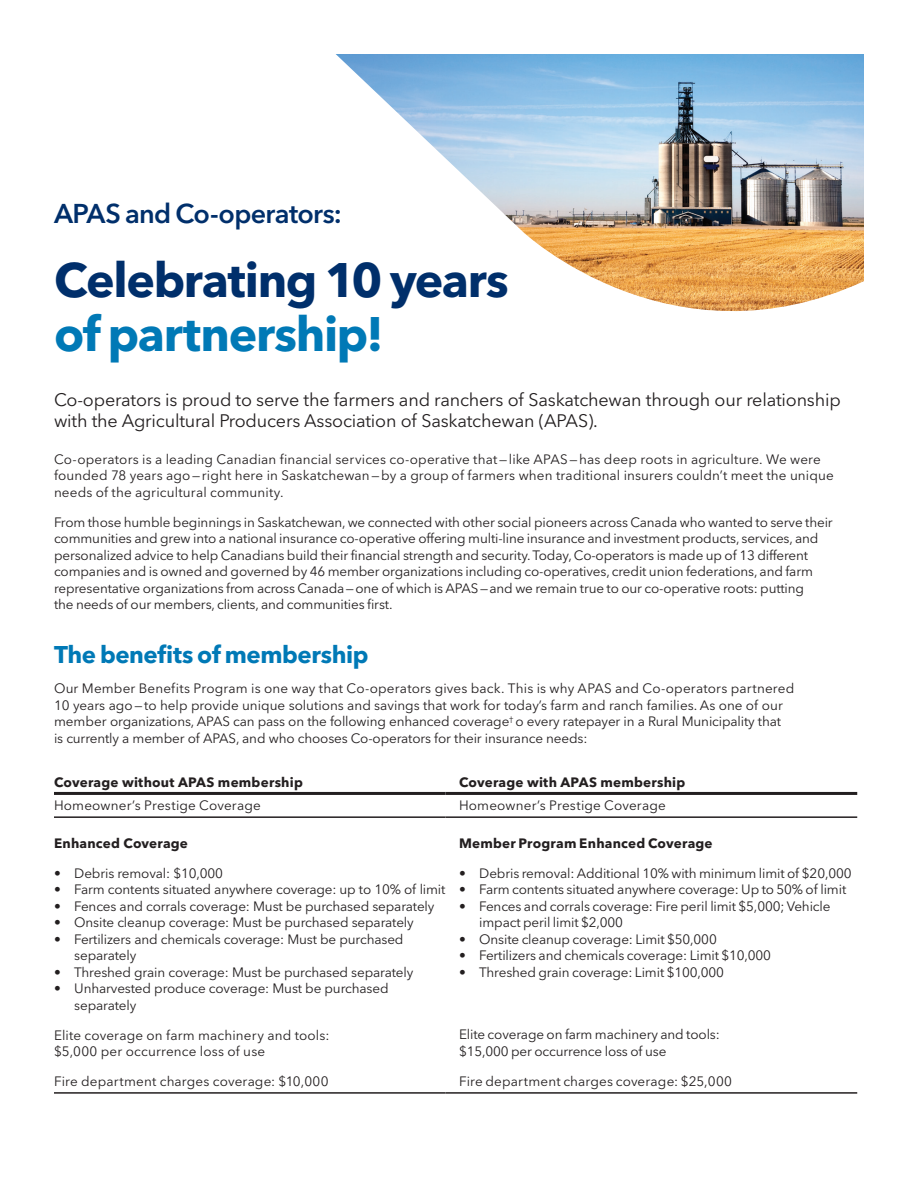
<style>
.page{position:relative;width:918px;height:1188px;background:#fff}
.page>*{position:absolute;margin:0;border:0;box-sizing:border-box;transform-origin:0 0}
.t1{font:700 48px/54px "Avenir Next LT Pro";letter-spacing:-.025em;color:#002f6b}
.t2{font:600 27px "Avenir Next LT Pro";letter-spacing:-.025em;color:#002f6b}
.t3{font:700 24px "Avenir Next LT Pro";letter-spacing:-.015em;color:#0079b6}
.Deck_or_CTA_copy__P{font:18px/21px "Avenir Next LT Pro";letter-spacing:-.01em;color:#231f20}
.Body_copy__P{font:13.5px/16.5px "Avenir Next LT Pro";letter-spacing:-.01em;color:#231f20}
.Body_copy__P-2{font:13.5px/16.5px "Avenir Next LT Pro";letter-spacing:.01em;color:#231f20}
.t4{font:700 13.5px "Avenir Next LT Pro";letter-spacing:.015em;color:#231f20}
.s1{color:#0079b6}
</style>
<div class="page">
<img style="left:336px;top:54px;width:528px;height:258px">
<hr style="left:54px;top:792px;width:392px;height:3px;background:#231f20">
<hr style="left:459px;top:792px;width:398px;height:3px;background:#231f20">
<svg style="left:446px;top:792px;width:13px;height:3px"></svg>
<hr style="left:54px;top:816px;width:392px;height:2px;background:#231f20">
<svg style="left:446px;top:816px;width:13px;height:2px"></svg>
<hr style="left:459px;top:816px;width:398px;height:2px;background:#231f20">
<hr style="left:54px;top:1092px;width:392px;height:2px;background:#231f20">
<svg style="left:446px;top:1092px;width:13px;height:2px"></svg>
<hr style="left:459px;top:1092px;width:398px;height:2px;background:#231f20">
<h1 class="t2" style="left:54px;top:197px;width:290px">APAS and Co-operators:</h1>
<h1 class="t1" style="left:54px;top:253px;width:456px">Celebrating 10 years <span class="s1">of partnership!</span></h1>
<p class="Deck_or_CTA_copy__P" style="left:54px;top:389px;width:788px">Co-operators is proud to serve the farmers and ranchers of Saskatchewan through our relationship with the Agricultural Producers Association of Saskatchewan (APAS).</p>
<p class="Body_copy__P-2" style="left:54px;top:451px;width:781px">Co-operators is a leading Canadian financial services co-operative that—like APAS—has deep roots in agriculture. We were founded 78 years ago—right here in Saskatchewan—by a group of farmers when traditional insurers couldn’t meet the unique needs of the agricultural community.</p>
<p class="Body_copy__P" style="left:54px;top:514px;width:780px">From those humble beginnings in Saskatchewan, we connected with other social pioneers across Canada who wanted to serve their communities and grew into a national insurance co-operative offering multi-line insurance and investment products, services, and personalized advice to help Canadians build their financial strength and security. Today, Co-operators is made up of 13 different companies and is owned and governed by 46 member organizations including co-operatives, credit union federations, and farm representative organizations from across Canada—one of which is APAS—and we remain true to our co-operative roots: putting<br>the needs of our members, clients, and communities first.</p>
<h2 class="t3" style="left:54px;top:640px;width:316px">The benefits of membership</h2>
<p class="Body_copy__P" style="left:54px;top:680px;width:742px">Our Member Benefits Program is one way that Co-operators gives back. This is why APAS and Co-operators partnered 10 years ago—to help provide unique solutions and savings that work for today’s farm and ranch families. As one of our member organizations, APAS can pass on the following enhanced coverage<sup>†</sup> o every ratepayer in a Rural Municipality that<br>is currently a member of APAS, and who chooses Co-operators for their insurance needs:</p>
<p class="t4" style="left:54px;top:774px;width:250px">Coverage without APAS membership</p>
<p class="t4" style="left:459px;top:774px;width:228px">Coverage with APAS membership</p>
<p class="Body_copy__P-2" style="left:54px;top:797px;width:208px">Homeowner’s Prestige Coverage</p>
<p class="Body_copy__P-2" style="left:459px;top:797px;width:208px">Homeowner’s Prestige Coverage</p>
<p class="t4" style="left:54px;top:835px;width:136px">Enhanced Coverage</p>
<p class="Body_copy__P" style="left:54px;top:865px;width:171px">• Debris removal: $10,000</p>
<p class="Body_copy__P" style="left:54px;top:881px;width:393px">• Farm contents situated anywhere coverage: up to 10% of limit</p>
<p class="Body_copy__P" style="left:54px;top:898px;width:382px">• Fences and corrals coverage: Must be purchased separately</p>
<p class="Body_copy__P" style="left:54px;top:914px;width:361px">• Onsite cleanup coverage: Must be purchased separately</p>
<p class="Body_copy__P" style="left:74px;top:931px;width:331px;text-indent:-20px">• Fertilizers and chemicals coverage: Must be purchased separately</p>
<p class="Body_copy__P" style="left:54px;top:964px;width:361px">• Threshed grain coverage: Must be purchased separately</p>
<p class="Body_copy__P" style="left:74px;top:980px;width:316px;text-indent:-20px">• Unharvested produce coverage: Must be purchased separately</p>
<p class="Body_copy__P-2" style="left:54px;top:1027px;width:277px">Elite coverage on farm machinery and tools: $5,000 per occurrence loss of use</p>
<p class="Body_copy__P-2" style="left:54px;top:1073px;width:276px">Fire department charges coverage: $10,000</p>
<p class="t4" style="left:459px;top:835px;width:255px">Member Program Enhanced Coverage</p>
<p class="Body_copy__P" style="left:459px;top:865px;width:394px">• Debris removal: Additional 10% with minimum limit of $20,000</p>
<p class="Body_copy__P" style="left:459px;top:881px;width:389px">• Farm contents situated anywhere coverage: Up to 50% of limit</p>
<p class="Body_copy__P" style="left:479px;top:898px;width:353px;text-indent:-20px">• Fences and corrals coverage: Fire peril limit $5,000; Vehicle impact peril limit $2,000</p>
<p class="Body_copy__P" style="left:459px;top:931px;width:259px">• Onsite cleanup coverage: Limit $50,000</p>
<p class="Body_copy__P" style="left:459px;top:947px;width:314px">• Fertilizers and chemicals coverage: Limit $10,000</p>
<p class="Body_copy__P" style="left:459px;top:964px;width:267px">• Threshed grain coverage: Limit $100,000</p>
<p class="Body_copy__P" style="left:459px;top:1026px;width:262px">Elite coverage on farm machinery and tools: $15,000 per occurrence loss of use</p>
<p class="Body_copy__P-2" style="left:459px;top:1073px;width:275px">Fire department charges coverage: $25,000</p>
</div>
